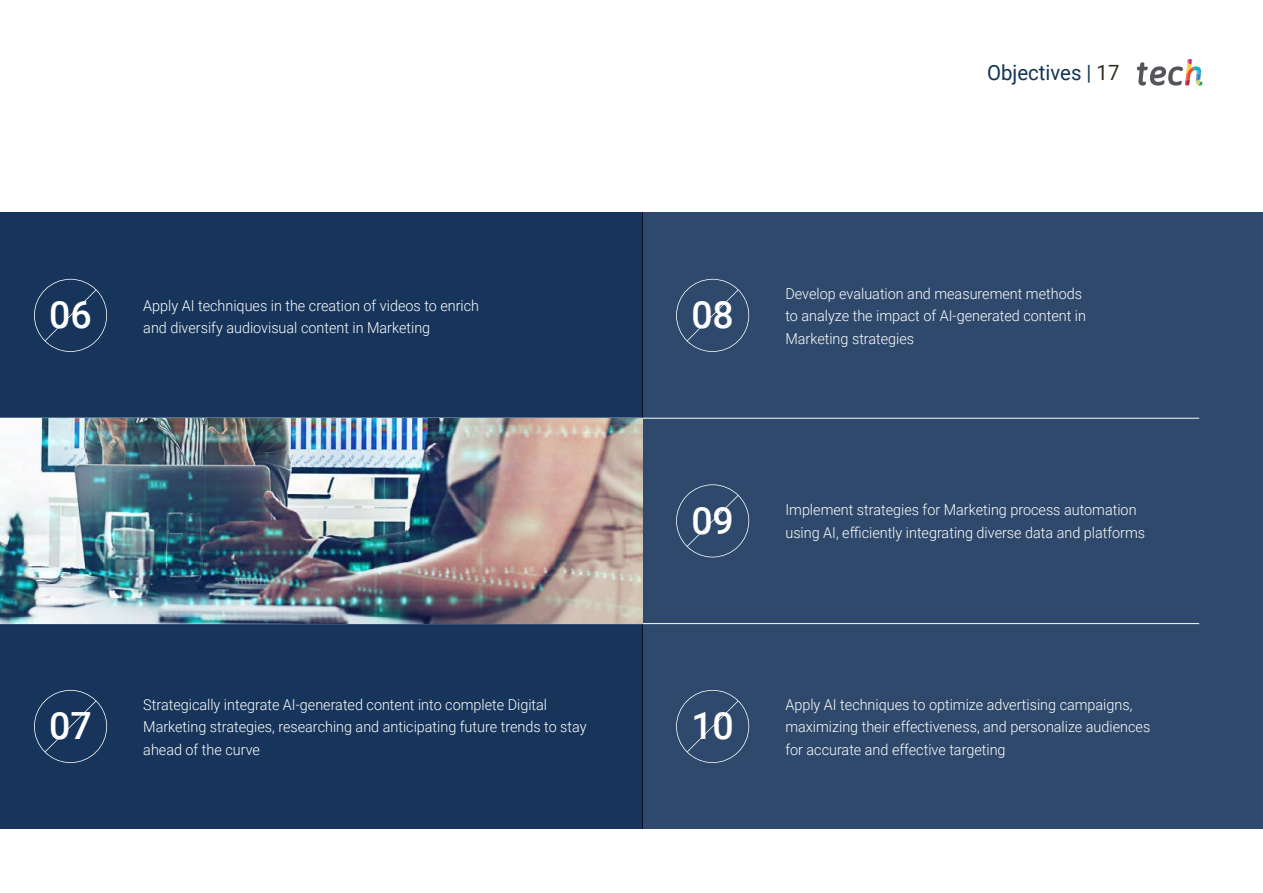
<style>
.page{position:relative;width:1263px;height:893px;background:#fff}
.page>*{position:absolute;margin:0;border:0;box-sizing:border-box;transform-origin:0 0}
.t1{font:500 37.5px "Roboto";color:#fff}
.t2{font:21px "Roboto";color:#123352}
.t3{font:300 15px/22.5px "Roboto";color:#fff;scale:.96 1}
.s1{color:#312e20}
</style>
<div class="page">
<div style="left:0;top:213px;width:642px;height:616px;background:#17355b"></div>
<div style="left:642px;top:213px;width:621px;height:616px;background:#2e496b"></div>
<svg style="left:676px;top:279px;width:73px;height:73px"></svg>
<svg style="left:676px;top:484px;width:73px;height:73px"></svg>
<svg style="left:34px;top:279px;width:73px;height:73px"></svg>
<svg style="left:676px;top:690px;width:73px;height:73px"></svg>
<svg style="left:34px;top:690px;width:73px;height:73px"></svg>
<hr style="left:0;top:418px;width:1199px;height:1px;background:#fff">
<hr style="left:0;top:623px;width:1199px;height:1px;background:#fff">
<img style="left:0;top:418px;width:642px;height:206px">
<svg style="left:1137px;top:59px;width:65px;height:27px"></svg>
<h2 class="t2" style="left:987px;top:57px;width:134px">Objectives | <span class="s1">17</span></h2>
<h1 class="t1" style="left:49px;top:288px;width:44px">06</h1>
<p class="t3" style="left:143px;top:294px;width:351px">Apply AI techniques in the creation of videos to enrich and diversify audiovisual content in Marketing</p>
<h1 class="t1" style="left:691px;top:288px;width:44px">08</h1>
<p class="t3" style="left:785px;top:281px;width:315px">Develop evaluation and measurement methods to analyze the impact of AI-generated content in<br>Marketing strategies</p>
<h1 class="t1" style="left:691px;top:494px;width:44px">09</h1>
<p class="t3" style="left:785px;top:498px;width:376px">Implement strategies for Marketing process automation using AI, efficiently integrating diverse data and platforms</p>
<p class="t3" style="left:143px;top:692px;width:463px">Strategically integrate AI-generated content into complete Digital<br>Marketing strategies, researching and anticipating future trends to stay ahead of the curve</p>
<h1 class="t1" style="left:49px;top:699px;width:44px">07</h1>
<h1 class="t1" style="left:691px;top:699px;width:44px">10</h1>
<p class="t3" style="left:785px;top:692px;width:382px">Apply AI techniques to optimize advertising campaigns, maximizing their effectiveness, and personalize audiences for accurate and effective targeting</p>
</div>
